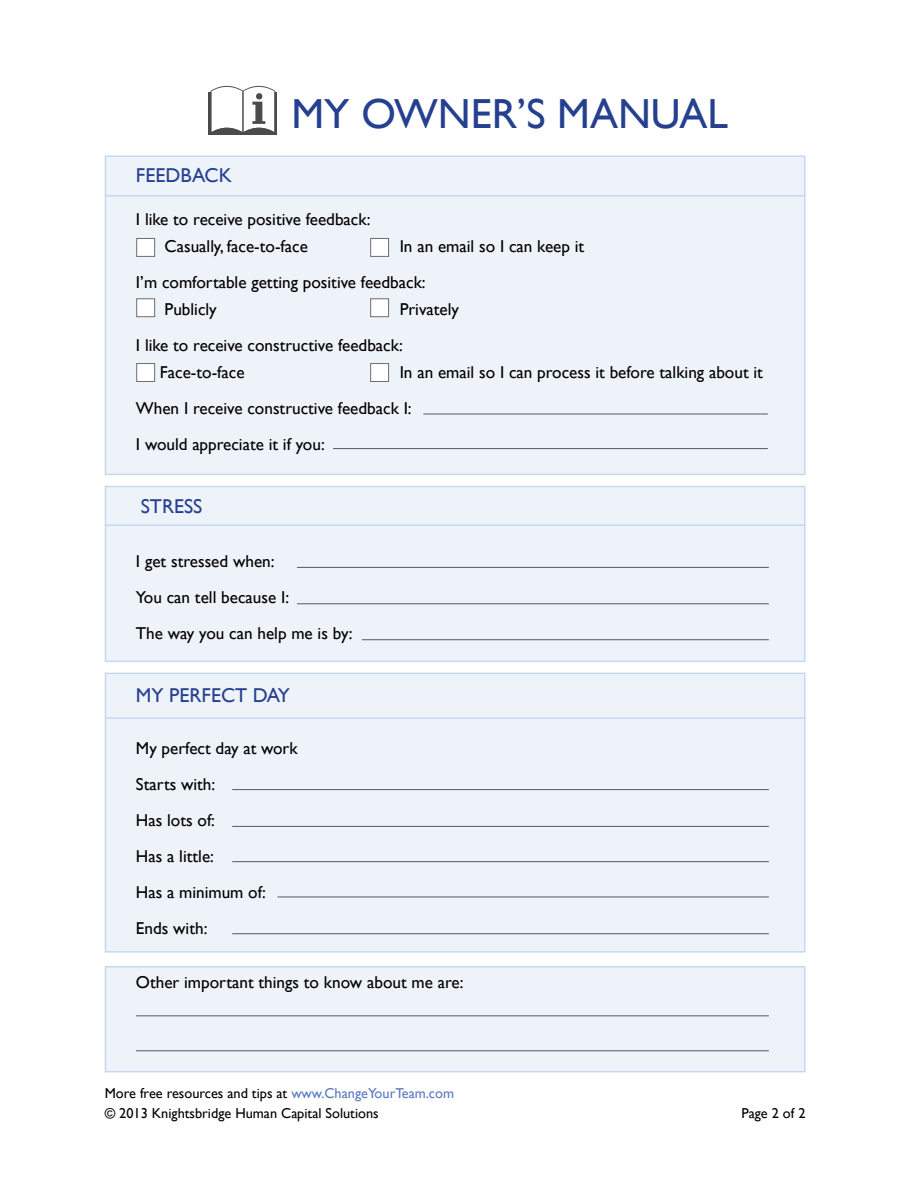
<style>
.page{position:relative;width:918px;height:1188px;background:#fff}
.page>*{position:absolute;margin:0;border:0;box-sizing:border-box;transform-origin:0 0}
.t1{font:42px "Gill Sans";color:#25408f}
.t2{font:20.1px "Gill Sans";color:#25408f}
.t3{font:17.1px/36px "Gill Sans";color:#000}
.t4{font:14.25px/19.4px "Gill Sans";color:#000}
.s1{color:#597ac3}
</style>
<div class="page">
<div style="left:105px;top:966px;width:701px;height:106px;background:#eef2f9;border:1px solid #c5d8f0"></div>
<div style="left:105px;top:673px;width:701px;height:280px;background:#eef2f9;border:1px solid #c5d8f0"></div>
<div style="left:105px;top:486px;width:701px;height:176px;background:#eef2f9;border:1px solid #c5d8f0"></div>
<div style="left:105px;top:156px;width:701px;height:319px;background:#eef2f9;border:1px solid #c5d8f0"></div>
<hr style="left:105px;top:195px;width:701px;height:1px;background:#c5d8f0">
<svg style="left:209px;top:85px;width:68px;height:50px"></svg>
<div style="left:256px;top:93px;width:6px;height:7px;background:#4b4b4b;border-radius:50%"></div>
<hr style="left:105px;top:717px;width:701px;height:2px;background:#c5d8f0">
<div style="left:136px;top:238px;width:19px;height:19px;background:#fff;border:1px solid #6d6e71"></div>
<div style="left:136px;top:363px;width:19px;height:19px;background:#fff;border:1px solid #6d6e71"></div>
<div style="left:136px;top:298px;width:19px;height:19px;background:#fff;border:1px solid #6d6e71"></div>
<div style="left:370px;top:238px;width:19px;height:19px;background:#fff;border:1px solid #6d6e71"></div>
<div style="left:370px;top:363px;width:19px;height:19px;background:#fff;border:1px solid #6d6e71"></div>
<div style="left:370px;top:298px;width:19px;height:19px;background:#fff;border:1px solid #6d6e71"></div>
<hr style="left:333px;top:448px;width:435px;height:1px;background:#58595b">
<hr style="left:423px;top:414px;width:345px;height:1px;background:#58595b">
<hr style="left:297px;top:567px;width:472px;height:1px;background:#58595b">
<hr style="left:297px;top:603px;width:472px;height:1px;background:#58595b">
<hr style="left:232px;top:789px;width:537px;height:1px;background:#58595b">
<hr style="left:232px;top:826px;width:537px;height:1px;background:#58595b">
<hr style="left:232px;top:861px;width:537px;height:1px;background:#58595b">
<hr style="left:232px;top:933px;width:537px;height:1px;background:#58595b">
<hr style="left:136px;top:1015px;width:633px;height:1px;background:#58595b">
<hr style="left:136px;top:1050px;width:633px;height:1px;background:#58595b">
<hr style="left:278px;top:897px;width:491px;height:1px;background:#58595b">
<hr style="left:105px;top:525px;width:701px;height:1px;background:#c5d8f0">
<hr style="left:362px;top:639px;width:407px;height:1px;background:#58595b">
<h1 class="t1" style="left:292px;top:89px;width:438px">MY OWNER’S MANUAL</h1>
<p class="t2" style="left:136px;top:163px;width:98px">FEEDBACK</p>
<p class="t3" style="left:165px;top:206px;width:207px;line-height:27px;text-indent:-29px">I like to receive positive feedback:<br>Casually, face-to-face</p>
<p class="t3" style="left:136px;top:228px;width:450px;text-indent:264px">In an email so I can keep it<br>I’m comfortable getting positive feedback:</p>
<p class="t3" style="left:165px;top:291px;width:54px">Publicly</p>
<p class="t3" style="left:136px;top:291px;width:324px;text-indent:264px">Privately<br>I like to receive constructive feedback:</p>
<p class="t3" style="left:160px;top:354px;width:86px">Face-to-face</p>
<p class="t3" style="left:136px;top:354px;width:629px;text-indent:264px">In an email so I can process it before talking about it<br>When I receive constructive feedback I:<br>I would appreciate it if you:</p>
<p class="t2" style="left:141px;top:495px;width:63px">STRESS</p>
<p class="t3" style="left:136px;top:543px;width:218px">I get stressed when:<br>You can tell because I:<br>The way you can help me is by:</p>
<p class="t2" style="left:136px;top:684px;width:156px">MY PERFECT DAY</p>
<p class="t3" style="left:136px;top:730px;width:163px">My perfect day at work<br>Starts with:<br>Has lots of:<br>Has a little:<br>Has a minimum of:<br>Ends with:</p>
<p class="t3" style="left:136px;top:964px;width:329px">Other important things to know about me are:</p>
<p class="t4" style="left:105px;top:1084px;width:351px">More free resources and tips at <span class="s1">www.ChangeYourTeam.com </span>© 2013 Knightsbridge Human Capital Solutions</p>
<p class="t4" style="left:741px;top:1103px;width:66px">Page 2 of 2</p>
</div>
